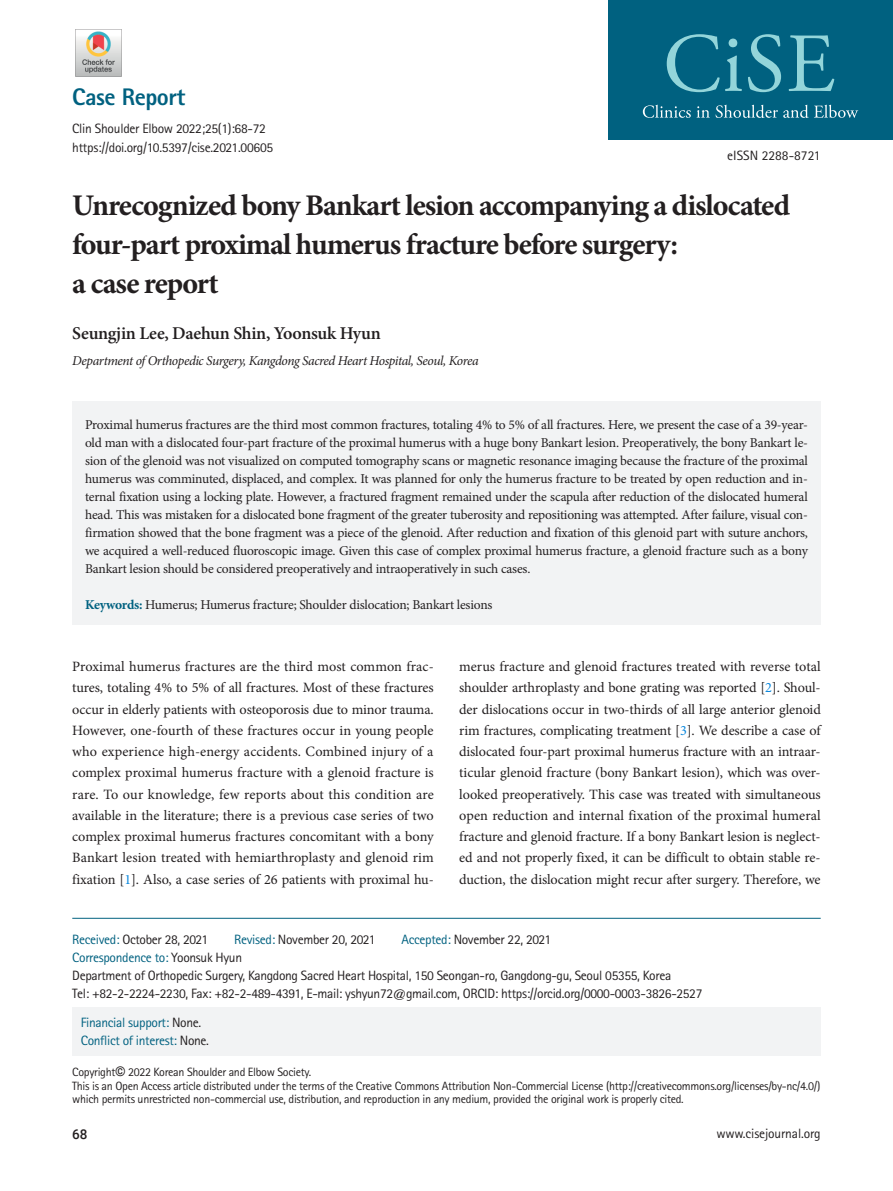
<style>
.page{position:relative;width:893px;height:1191px;background:#fff}
.page>*{position:absolute;margin:0;border:0;box-sizing:border-box;transform-origin:0 0}
.article-title{font:700 30px/39px "Minion Pro";letter-spacing:-.035em;color:#231f20}
.subject{font:800 24px "Rotis Sans Serif Std";letter-spacing:-.02em;color:#006180}
.contrib-group{font:600 18px "Minion Pro";letter-spacing:-.015em;color:#231f20}
.body{font:14.25px/21.3px "Minion Pro";letter-spacing:-.01em;color:#231f20;text-align:justify}
.abstract{font:13.5px/18px "Minion Pro";letter-spacing:-.015em;color:#231f20;text-align:justify}
.date-published{font:13.5px "Rotis Sans Serif Std";letter-spacing:-.025em;color:#231f20}
.date-published-2{font:13.5px "Rotis Sans Serif Std";letter-spacing:-.025em;color:#006180}
.doi{font:13.5px "Rotis Sans Serif Std";letter-spacing:-.02em;color:#231f20}
.aff{font:italic 13.5px "Minion Pro";letter-spacing:-.03em;color:#231f20}
.date-published-3{font:13.5px "Rotis Sans Serif Std";color:#231f20}
.t1{font:500 13.5px "Roboto";color:#231f20}
.t2{font:12px/13.5px "Rotis Sans Serif Std";letter-spacing:-.025em;color:#231f20}
.s1{font-weight:700;color:#006180}
.s2{color:#0b88de}
.s3{color:#006180}
.s4{color:#231f20}
.s5{font-family:"Roboto";font-weight:500;font-size:13.5px}
</style>
<div class="page">
<div style="left:72px;top:401px;width:749px;height:223px;background:#f2f3f4"></div>
<div style="left:72px;top:1007px;width:749px;height:48px;background:#f2f3f4"></div>
<hr style="left:72px;top:918px;width:749px;height:1px;background:#006180">
<div style="left:608px;top:0;width:285px;height:139px;background:#006180"></div>
<svg style="left:667px;top:34px;width:75px;height:58px"></svg>
<svg style="left:748px;top:34px;width:33px;height:58px"></svg>
<svg style="left:788px;top:35px;width:46px;height:56px"></svg>
<svg style="left:643px;top:105px;width:215px;height:13px"></svg>
<img style="left:75px;top:29px;width:47px;height:47px">
<p class="subject" style="left:72px;top:82px;width:114px">Case Report</p>
<p class="doi" style="left:72px;top:121px;width:195px">Clin Shoulder Elbow 2022;25(1):68-72</p>
<p class="doi" style="left:72px;top:139px;width:202px">https://doi.org/10.5397/cise.2021.00605</p>
<p class="article-title" style="left:72px;top:185px;width:719px">Unrecognized bony Bankart lesion accompanying a dislocated four-part proximal humerus fracture before surgery:<br>a case report</p>
<p class="contrib-group" style="left:72px;top:320px;width:310px">Seungjin Lee, Daehun Shin, Yoonsuk Hyun</p>
<p class="aff" style="left:72px;top:351px;width:408px">Department of Orthopedic Surgery, Kangdong Sacred Heart Hospital, Seoul, Korea</p>
<p class="date-published-3" style="left:727px;top:147px;width:95px">eISSN 2288-8721</p>
<p class="abstract" style="left:85px;top:416px;width:724px">Proximal humerus fractures are the third most common fractures, totaling 4% to 5% of all fractures. Here, we present the case of a 39-year&shy;old man with a dislocated four-part fracture of the proximal humerus with a huge bony Bankart lesion. Preoperatively, the bony Bankart le&shy;sion of the glenoid was not visualized on computed tomography scans or magnetic resonance imaging because the fracture of the proximal humerus was comminuted, displaced, and complex. It was planned for only the humerus fracture to be treated by open reduction and in&shy;ternal fixation using a locking plate. However, a fractured fragment remained under the scapula after reduction of the dislocated humeral head. This was mistaken for a dislocated bone fragment of the greater tuberosity and repositioning was attempted. After failure, visual con&shy;firmation showed that the bone fragment was a piece of the glenoid. After reduction and fixation of this glenoid part with suture anchors, we acquired a well-reduced fluoroscopic image. Given this case of complex proximal humerus fracture, a glenoid fracture such as a bony Bankart lesion should be considered preoperatively and intraoperatively in such cases.</p>
<p class="abstract" style="left:85px;top:596px;width:409px"><span class="s1">Keywords:</span> Humerus; Humerus fracture; Shoulder dislocation; Bankart lesions</p>
<p class="body" style="left:72px;top:656px;width:363px">Proximal humerus fractures are the third most common frac&shy;tures, totaling 4% to 5% of all fractures. Most of these fractures occur in elderly patients with osteoporosis due to minor trauma.<br>However, one-fourth of these fractures occur in young people who experience high-energy accidents. Combined injury of a complex proximal humerus fracture with a glenoid fracture is rare. To our knowledge, few reports about this condition are available in the literature; there is a previous case series of two complex proximal humerus fractures concomitant with a bony Bankart lesion treated with hemiarthroplasty and glenoid rim fixation [<span class="s2">1</span>]. Also, a case series of 26 patients with proximal hu-</p>
<p class="body" style="left:459px;top:656px;width:363px">merus fracture and glenoid fractures treated with reverse total shoulder arthroplasty and bone grating was reported [<span class="s2">2</span>]. Shoul&shy;der dislocations occur in two-thirds of all large anterior glenoid rim fractures, complicating treatment [<span class="s2">3</span>]. We describe a case of dislocated four-part proximal humerus fracture with an intraar&shy;ticular glenoid fracture (bony Bankart lesion), which was over&shy;looked preoperatively. This case was treated with simultaneous open reduction and internal fixation of the proximal humeral fracture and glenoid fracture. If a bony Bankart lesion is neglect&shy;ed and not properly fixed, it can be difficult to obtain stable re&shy;duction, the dislocation might recur after surgery. Therefore, we</p>
<p class="date-published" style="left:72px;top:932px;width:138px"><span class="s3">Received:</span> October 28, 2021</p>
<p class="date-published" style="left:234px;top:932px;width:143px"><span class="s3">Revised:</span> November 20, 2021</p>
<p class="date-published" style="left:402px;top:932px;width:151px"><span class="s3">Accepted:</span> November 22, 2021</p>
<p class="date-published-2" style="left:72px;top:950px;width:171px">Correspondence to: <span class="s4">Yoonsuk Hyun</span></p>
<p class="date-published" style="left:72px;top:968px;width:600px">Department of Orthopedic Surgery, Kangdong Sacred Heart Hospital, 150 Seongan-ro, Gangdong-gu, Seoul 05355, Korea</p>
<p class="date-published" style="left:72px;top:986px;width:632px">Tel: +82-2-2224-2230, Fax: +82-2-489-4391, E-mail: yshyun72@gmail.com, ORCID: https://orcid.org/0000-0003-3826-2527</p>
<p class="date-published-2" style="left:81px;top:1014px;width:122px">Financial support: <span class="s4">None.</span></p>
<p class="date-published-2" style="left:81px;top:1032px;width:130px">Conflict of interest: <span class="s4">None.</span></p>
<p class="t2" style="left:72px;top:1065px;width:750px">Copyright<span class="s5">©</span> 2022 Korean Shoulder and Elbow Society.<br>This is an Open Access article distributed under the terms of the Creative Commons Attribution Non-Commercial License (http://creativecommons.org/licenses/by-nc/4.0/) which permits unrestricted non-commercial use, distribution, and reproduction in any medium, provided the original work is properly cited.</p>
<p class="t1" style="left:72px;top:1124px;width:17px">68</p>
<p class="date-published" style="left:716px;top:1125px;width:106px">www.cisejournal.org</p>
</div>
